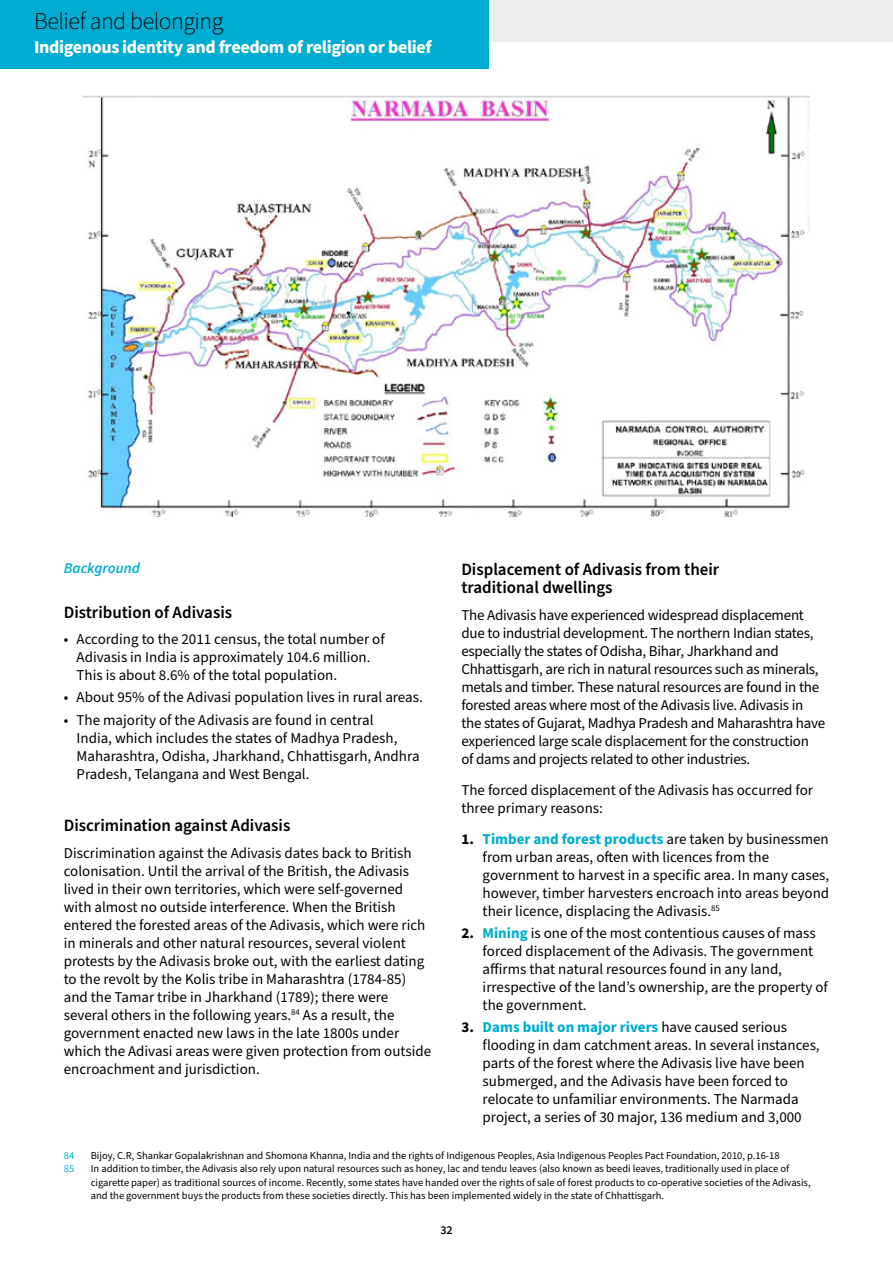
<style>
.page{position:relative;width:893px;height:1263px;background:#fff}
.page>*{position:absolute;margin:0;border:0;box-sizing:border-box;transform-origin:0 0}
.t1{font:300 24px "Source Sans Pro";letter-spacing:-.02em;color:#000}
.t2{font:700 18px "Source Sans Pro";letter-spacing:-.02em;color:#fff}
.t3{font:600 17.25px/18.8px "Source Sans Pro";color:#000}
.t4{font:15px/18px "Source Sans Pro";color:#000}
.t5{font:italic 600 15px "Source Sans Pro";color:#00add2}
.t6{font:600 12px "Source Sans Pro";color:#000}
.t7{font:10.5px/13.5px "Source Sans Pro";color:#000}
.t8{font:10.5px "Source Sans Pro";color:#00add2}
.s1{font-weight:700}
.s2{font-weight:700;color:#00add2}
</style>
<div class="page">
<img style="left:84px;top:96px;width:725px;height:421px">
<div style="left:489px;top:0;width:404px;height:42px;background:#ededed"></div>
<div style="left:0;top:0;width:489px;height:69px;background:#00add2"></div>
<h1 class="t1" style="left:34px;top:5px;width:191px">Belief and belonging</h1>
<p class="t2" style="left:34px;top:34px;width:399px">Indigenous identity and freedom of religion or belief</p>
<p class="t5" style="left:64px;top:558px;width:78px">Background</p>
<p class="t3" style="left:64px;top:603px;width:170px">Distribution of Adivasis</p>
<p class="t4" style="left:77px;top:630px;width:310px;text-indent:-13px">• According to the 2011 census, the total number of<br>Adivasis in India is approximately 104.6 million.<br>This is about 8.6% of the total population.</p>
<p class="t4" style="left:64px;top:689px;width:360px">• About 95% of the Adivasi population lives in rural areas.</p>
<p class="t4" style="left:77px;top:711px;width:345px;text-indent:-13px">• The majority of the Adivasis are found in central<br>India, which includes the states of Madhya Pradesh, Maharashtra, Odisha, Jharkhand, Chhattisgarh, Andhra Pradesh, Telangana and West Bengal.</p>
<p class="t3" style="left:64px;top:817px;width:228px">Discrimination against Adivasis</p>
<p class="t4" style="left:64px;top:844px;width:369px">Discrimination against the Adivasis dates back to British colonisation. Until the arrival of the British, the Adivasis lived in their own territories, which were self-governed with almost no outside interference. When the British entered the forested areas of the Adivasis, which were rich in minerals and other natural resources, several violent protests by the Adivasis broke out, with the earliest dating to the revolt by the Kolis tribe in Maharashtra (1784-85) and the Tamar tribe in Jharkhand (1789); there were several others in the following years.<sup>84</sup> As a result, the government enacted new laws in the late 1800s under which the Adivasi areas were given protection from outside encroachment and jurisdiction.</p>
<p class="t3" style="left:461px;top:560px;width:259px">Displacement of Adivasis from their traditional dwellings</p>
<p class="t4" style="left:461px;top:606px;width:366px">The Adivasis have experienced widespread displacement due to industrial development. The northern Indian states, especially the states of Odisha, Bihar, Jharkhand and Chhattisgarh, are rich in natural resources such as minerals, metals and timber. These natural resources are found in the forested areas where most of the Adivasis live. Adivasis in the states of Gujarat, Madhya Pradesh and Maharashtra have experienced large scale displacement for the construction<br>of dams and projects related to other industries.</p>
<p class="t4" style="left:461px;top:781px;width:353px">The forced displacement of the Adivasis has occurred for three primary reasons:</p>
<p class="t4" style="left:483px;top:830px;width:348px;text-indent:-21px"><span class="s1">1.</span> <span class="s2">Timber and forest products</span> are taken by businessmen from urban areas, often with licences from the government to harvest in a specific area. In many cases, however, timber harvesters encroach into areas beyond their licence, displacing the Adivasis.<sup>85</sup></p>
<p class="t4" style="left:483px;top:924px;width:347px;text-indent:-21px"><span class="s1">2.</span> <span class="s2">Mining</span> is one of the most contentious causes of mass forced displacement of the Adivasis. The government affirms that natural resources found in any land, irrespective of the land’s ownership, are the property of the government.</p>
<p class="t4" style="left:483px;top:1018px;width:339px;text-indent:-21px"><span class="s1">3.</span> <span class="s2">Dams built on major rivers</span> have caused serious flooding in dam catchment areas. In several instances, parts of the forest where the Adivasis live have been submerged, and the Adivasis have been forced to relocate to unfamiliar environments. The Narmada project, a series of 30 major, 136 medium and 3,000</p>
<p class="t8" style="left:64px;top:1148px;width:12px">84</p>
<p class="t7" style="left:91px;top:1149px;width:690px">Bijoy, C.R, Shankar Gopalakrishnan and Shomona Khanna, India and the rights of Indigenous Peoples, Asia Indigenous Peoples Pact Foundation, 2010, p.16-18</p>
<p class="t8" style="left:64px;top:1162px;width:12px">85</p>
<p class="t7" style="left:91px;top:1162px;width:721px">In addition to timber, the Adivasis also rely upon natural resources such as honey, lac and tendu leaves (also known as beedi leaves, traditionally used in place of cigarette paper) as traditional sources of income. Recently, some states have handed over the rights of sale of forest products to co-operative societies of the Adivasis, and the government buys the products from these societies directly. This has been implemented widely in the state of Chhattisgarh.</p>
<p class="t6" style="left:440px;top:1222px;width:14px">32</p>
</div>
